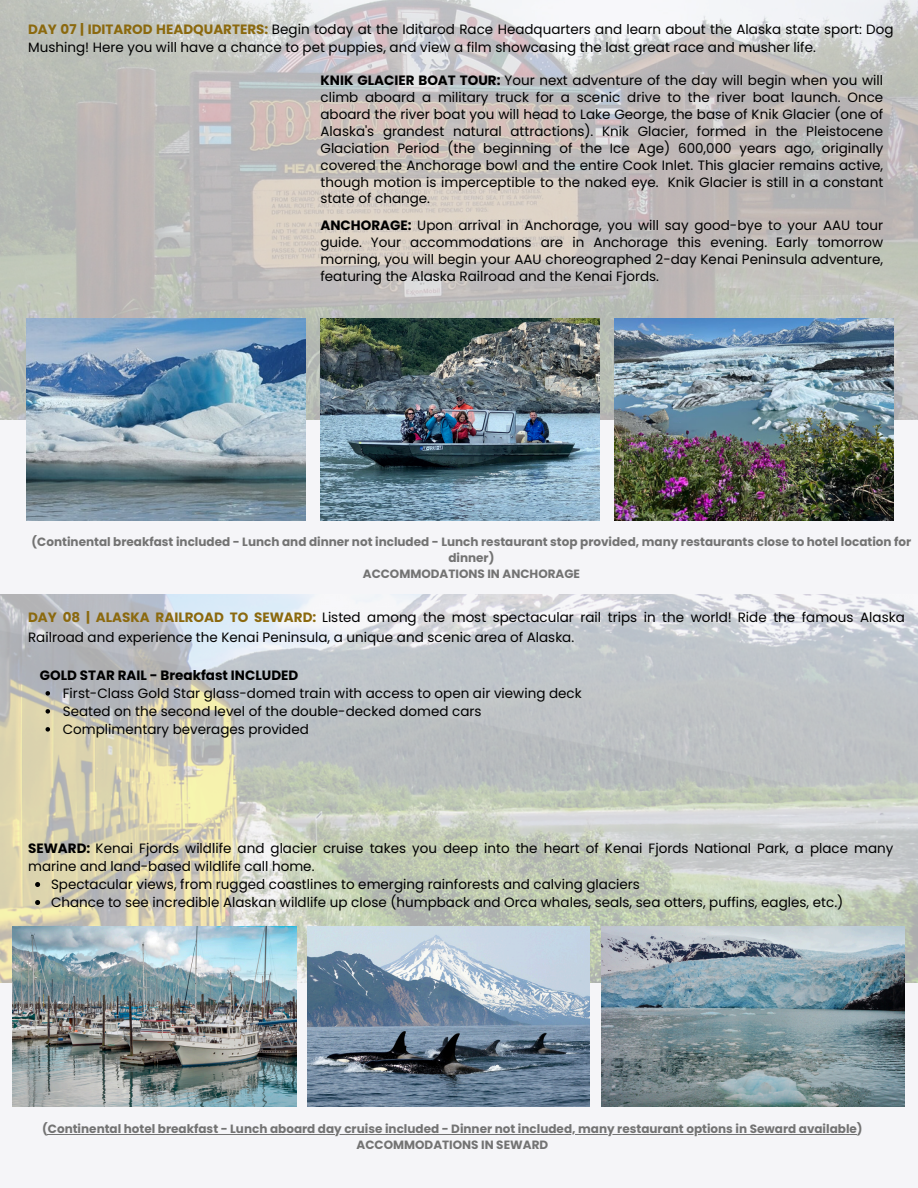
<style>
.page{position:relative;width:918px;height:1188px;background:#f5f5f8}
.page>*{position:absolute;margin:0;border:0;box-sizing:border-box;transform-origin:0 0}
.t1{font:13.5px/16.8px "Poppins";color:#000}
.t2{font:700 13.5px "Poppins";color:#000}
.t3{font:700 12px/16px "Poppins";color:#737373;text-align:center}
.s1{font-weight:700;color:#8b690e}
.s2{font-weight:700}
</style>
<div class="page">
<img style="left:0;top:0;width:918px;height:419px">
<img style="left:321px;top:318px;width:279px;height:203px">
<img style="left:615px;top:319px;width:279px;height:201px">
<img style="left:27px;top:319px;width:279px;height:201px">
<img style="left:0;top:594px;width:918px;height:388px">
<svg style="left:35px;top:882px;width:5px;height:5px"></svg>
<svg style="left:35px;top:900px;width:5px;height:5px"></svg>
<img style="left:13px;top:927px;width:283px;height:180px">
<img style="left:602px;top:927px;width:302px;height:180px">
<img style="left:308px;top:927px;width:281px;height:180px">
<hr style="left:48px;top:1134px;width:809px;height:1px;background:#737373">
<svg style="left:46px;top:691px;width:4px;height:5px"></svg>
<svg style="left:46px;top:709px;width:4px;height:5px"></svg>
<svg style="left:46px;top:727px;width:4px;height:5px"></svg>
<p class="t1" style="left:28px;top:20px;width:867px;line-height:18px"><span class="s1">DAY 07 | IDITAROD HEADQUARTERS:</span> Begin today at the Iditarod Race Headquarters and learn about the Alaska state sport: Dog<br>Mushing! Here you will have a chance to pet puppies, and view a film showcasing the last great race and musher life.</p>
<p class="t1" style="left:321px;top:72px;width:564px;text-align:justify"><span class="s2">KNIK GLACIER BOAT TOUR:</span> Your next adventure of the day will begin when you will climb aboard a military truck for a scenic drive to the river boat launch. Once aboard the river boat you will head to Lake George, the base of Knik Glacier (one of Alaska's grandest natural attractions). Knik Glacier, formed in the Pleistocene Glaciation Period (the beginning of the Ice Age) 600,000 years ago, originally covered the Anchorage bowl and the entire Cook Inlet. This glacier remains active, though motion is imperceptible to the naked eye. Knik Glacier is still in a constant state of change.</p>
<p class="t1" style="left:321px;top:217px;width:564px;text-align:justify"><span class="s2">ANCHORAGE:</span> Upon arrival in Anchorage, you will say good-bye to your AAU tour guide. Your accommodations are in Anchorage this evening. Early tomorrow morning, you will begin your AAU choreographed 2-day Kenai Peninsula adventure, featuring the Alaska Railroad and the Kenai Fjords.</p>
<h2 class="t3" style="left:32px;top:534px;width:881px">(Continental breakfast included - Lunch and dinner not included - Lunch restaurant stop provided, many restaurants close to hotel location for dinner)</h2>
<h2 class="t3" style="left:363px;top:566px;width:219px">ACCOMMODATIONS IN ANCHORAGE</h2>
<p class="t1" style="left:28px;top:608px;width:878px;line-height:19.2px"><span class="s1">DAY 08 | ALASKA RAILROAD TO SEWARD:</span> Listed among the most spectacular rail trips in the world! Ride the famous Alaska<br>Railroad and experience the Kenai Peninsula, a unique and scenic area of Alaska.</p>
<p class="t2" style="left:40px;top:666px;width:260px">GOLD STAR RAIL - Breakfast INCLUDED</p>
<p class="t1" style="left:63px;top:685px;width:520px">First-Class Gold Star glass-domed train with access to open air viewing deck</p>
<p class="t1" style="left:63px;top:703px;width:420px">Seated on the second level of the double-decked domed cars</p>
<p class="t1" style="left:63px;top:721px;width:247px">Complimentary beverages provided</p>
<p class="t1" style="left:28px;top:839px;width:867px;line-height:18px"><span class="s2">SEWARD:</span> Kenai Fjords wildlife and glacier cruise takes you deep into the heart of Kenai Fjords National Park, a place many marine and land-based wildlife call home.</p>
<h2 class="t1" style="left:51px;top:876px;width:590px">Spectacular views, from rugged coastlines to emerging rainforests and calving glaciers</h2>
<h1 class="t1" style="left:51px;top:894px;width:794px">Chance to see incredible Alaskan wildlife up close (humpback and Orca whales, seals, sea otters, puffins, eagles, etc.)</h1>
<h2 class="t3" style="left:42px;top:1120px;width:822px">(Continental hotel breakfast - Lunch aboard day cruise included - Dinner not included, many restaurant options in Seward available)</h2>
<p class="t3" style="left:357px;top:1136px;width:193px">ACCOMMODATIONS IN SEWARD</p>
</div>
